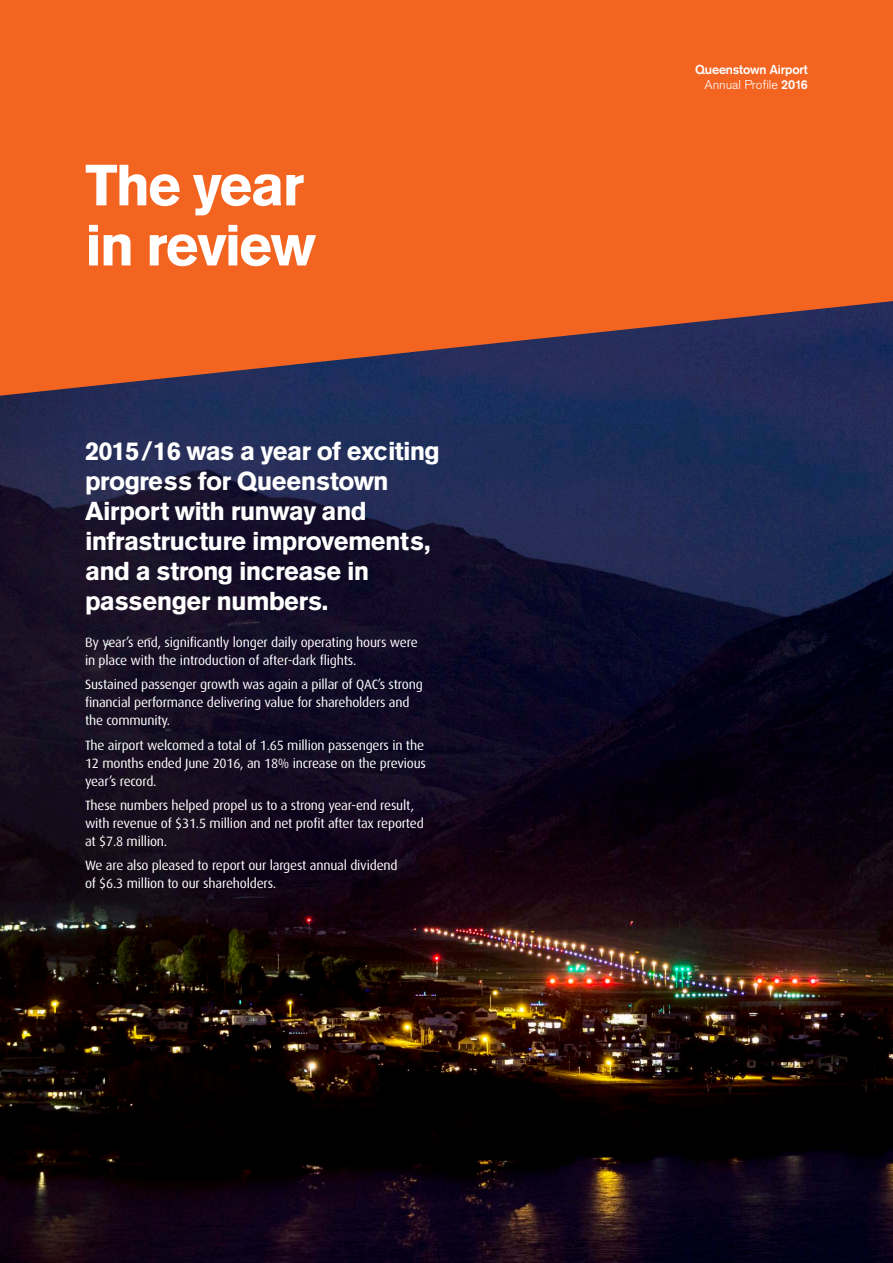
<style>
.page{position:relative;width:893px;height:1263px;background:#fff}
.page>*{position:absolute;margin:0;border:0;box-sizing:border-box;transform-origin:0 0}
.t1{font:900 57px/60.2px "Akzidenz Grotesk";letter-spacing:-.04em;color:#fff}
.t2{font:900 25.5px/30px "Akzidenz Grotesk";letter-spacing:-.03em;color:#fff}
.t3{font:13.5px/18px "Dax";letter-spacing:-.015em;color:#fff}
.t4{font:700 12.75px "Akzidenz Grotesk";letter-spacing:-.01em;color:#fff}
.t5{font:300 12.75px "Akzidenz Grotesk BE";letter-spacing:-.01em;color:#fff}
.s1{font-family:"Akzidenz Grotesk";font-weight:700}
</style>
<div class="page">
<img style="left:0;top:396px;width:893px;height:867px">
<svg style="left:0;top:0;width:893px;height:396px;background:#d95d27"></svg>
<h1 class="t1" style="left:85px;top:155px;width:232px">The year in review</h1>
<h2 class="t2" style="left:85px;top:435px;width:357px">2015/16 was a year of exciting progress for Queenstown<br>Airport with runway and infrastructure improvements, and a strong increase in passenger numbers.</h2>
<p class="t3" style="left:85px;top:633px;width:334px">By year’s end, significantly longer daily operating hours were in place with the introduction of after-dark flights.</p>
<p class="t3" style="left:85px;top:676px;width:339px">Sustained passenger growth was again a pillar of QAC’s strong financial performance delivering value for shareholders and the community.</p>
<p class="t3" style="left:85px;top:736px;width:342px">The airport welcomed a total of 1.65 million passengers in the<br>12 months ended June 2016, an 18% increase on the previous year’s record.</p>
<p class="t3" style="left:85px;top:796px;width:340px">These numbers helped propel us to a strong year-end result, with revenue of $31.5 million and net profit after tax reported at $7.8 million.</p>
<p class="t3" style="left:85px;top:857px;width:314px">We are also pleased to report our largest annual dividend of $6.3 million to our shareholders.</p>
<p class="t4" style="left:695px;top:62px;width:114px">Queenstown Airport</p>
<p class="t5" style="left:705px;top:77px;width:105px">Annual Profile <span class="s1">2016</span></p>
</div>
